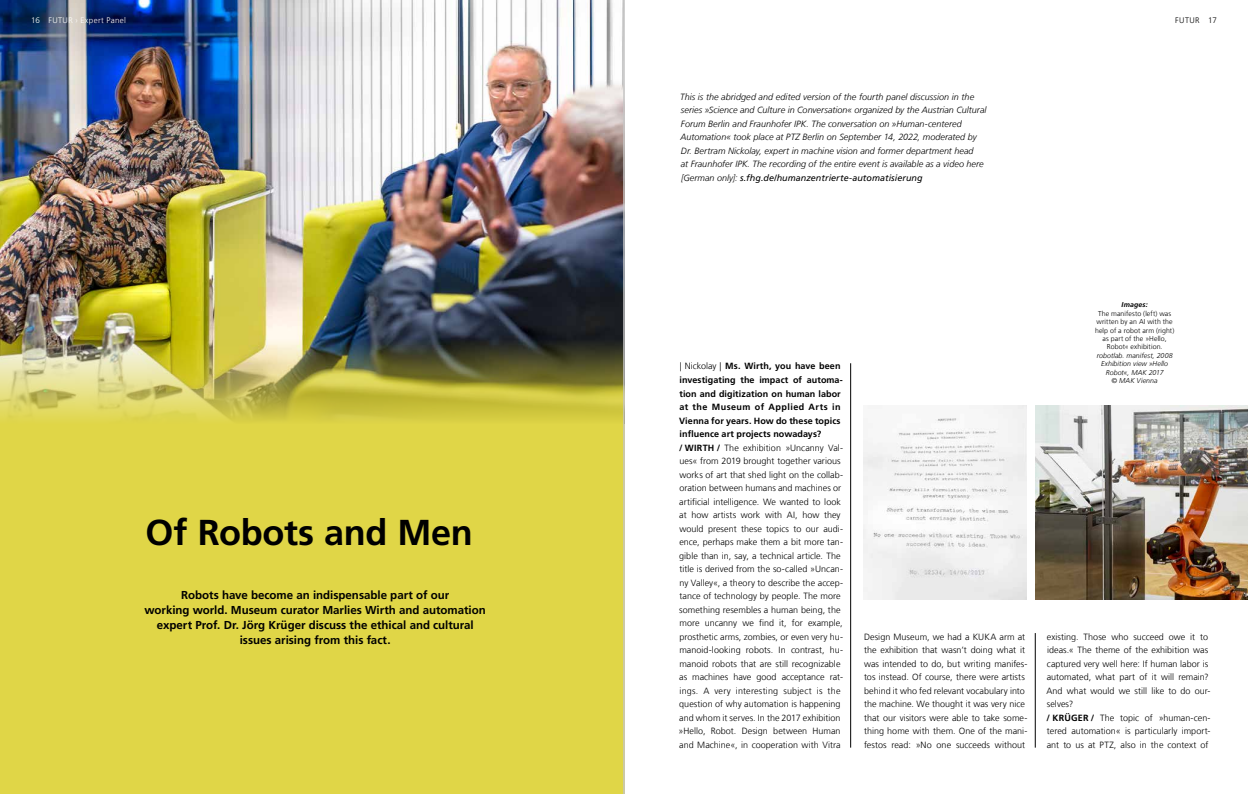
<style>
.page{position:relative;width:1248px;height:794px;background:#fff}
.page>*{position:absolute;margin:0;border:0;box-sizing:border-box;transform-origin:0 0}
.t1{font:700 36px "Frutiger LT Com";letter-spacing:-.01em;color:#000}
.t2{font:700 11.5px/15px "Frutiger LT Com";color:#000;text-align:center}
.t3{font:300 9px/13.5px "Frutiger LT Com";letter-spacing:.005em;color:#000}
.t4{font:italic 300 9px/13.5px "Frutiger LT Com";letter-spacing:.005em;color:#000}
.t5{font:300 8px "Frutiger LT Com";letter-spacing:.045em;color:#fff}
.t6{font:300 8px "Frutiger LT Com";letter-spacing:.05em;color:#000}
.t7{font:300 7px/8.4px "Frutiger LT Com";letter-spacing:.01em;color:#000;text-align:center}
.t8{font:italic 300 7px/8.4px "Frutiger LT Com";letter-spacing:.015em;color:#000;text-align:center}
.t9{font:italic 700 7px "Frutiger LT Com";letter-spacing:.02em;color:#000}
.s1{font-weight:400}
.s2{font-weight:700}
</style>
<div class="page">
<img style="left:1035px;top:405px;width:212px;height:194px">
<img style="left:863px;top:405px;width:163px;height:194px">
<div style="left:0;top:0;width:624px;height:794px;background:#e0d647"></div>
<hr style="left:850px;top:363px;width:1px;height:384px;background:#000">
<hr style="left:1034px;top:633px;width:1px;height:114px;background:#000">
<img style="left:0;top:0;width:623px;height:339px">
<img style="left:0;top:339px;width:623px;height:81px">
<hr style="left:623px;top:0;width:1px;height:794px;background:#c6c6c6">
<p class="t5" style="left:31px;top:16px;width:96px">16 FUTUR › Expert Panel</p>
<p class="t6" style="left:1175px;top:16px;width:43px">FUTUR 17</p>
<h1 class="t1" style="left:146px;top:511px;width:329px">Of Robots and Men</h1>
<p class="t2" style="left:145px;top:587px;width:342px">Robots have become an indispensable part of our<br>working world. Museum curator Marlies Wirth and automation expert Prof. Dr. Jörg Krüger discuss the ethical and cultural issues arising from this fact.</p>
<p class="t4" style="left:680px;top:90px;width:308px">This is the abridged and edited version of the fourth panel discussion in the series »Science and Culture in Conversation« organized by the Austrian Cultural Forum Berlin and Fraunhofer IPK. The conversation on »Human-centered Automation« took place at PTZ Berlin on September 14, 2022, moderated by Dr. Bertram Nickolay, expert in machine vision and former department head<br>at Fraunhofer IPK. The recording of the entire event is available as a video here [German only]: <span class="s1">s.fhg.de/humanzentrierte-automatisierung</span></p>
<p class="t3" style="left:678px;top:360px;width:166px">| Nickolay | <span class="s2">Ms. Wirth, you have been investigating the impact of automa&shy;tion and digitization on human labor at the Museum of Applied Arts in Vienna for years. How do these topics influence art projects nowadays?<br>/ WIRTH /</span> The exhibition »Uncanny Val&shy;ues« from 2019 brought together various works of art that shed light on the collab&shy;oration between humans and machines or artificial intelligence. We wanted to look at how artists work with AI, how they would present these topics to our audi&shy;ence, perhaps make them a bit more tan&shy;gible than in, say, a technical article. The title is derived from the so-called »Uncan&shy;ny Valley«, a theory to describe the accep&shy;tance of technology by people. The more something resembles a human being, the more uncanny we find it, for example, prosthetic arms, zombies, or even very hu&shy;manoid-looking robots. In contrast, hu&shy;manoid robots that are still recognizable as machines have good acceptance rat&shy;ings. A very interesting subject is the question of why automation is happening and whom it serves. In the 2017 exhibition »Hello, Robot. Design between Human and Machine«, in cooperation with Vitra</p>
<p class="t9" style="left:1121px;top:301px;width:28px">Images:</p>
<p class="t7" style="left:1094px;top:309px;width:81px">The manifesto (left) was written by an AI with the help of a robot arm (right) as part of the »Hello,<br>Robot« exhibition.</p>
<p class="t8" style="left:1096px;top:351px;width:77px">robotlab. manifest, 2008<br>Exhibition view »Hello<br>Robot«, MAK 2017<br>© MAK Vienna</p>
<p class="t3" style="left:863px;top:630px;width:165px">Design Museum, we had a KUKA arm at the exhibition that wasn’t doing what it was intended to do, but writing manifes&shy;tos instead. Of course, there were artists behind it who fed relevant vocabulary into the machine. We thought it was very nice that our visitors were able to take some&shy;thing home with them. One of the mani&shy;festos read: »No one succeeds without</p>
<p class="t3" style="left:1046px;top:630px;width:166px">existing. Those who succeed owe it to ideas.« The theme of the exhibition was captured very well here: If human labor is automated, what part of it will remain?<br>And what would we still like to do our&shy;selves?<br><span class="s2">/ KRÜGER /</span> The topic of »human-cen&shy;tered automation« is particularly import&shy;ant to us at PTZ, also in the context of</p>
</div>
